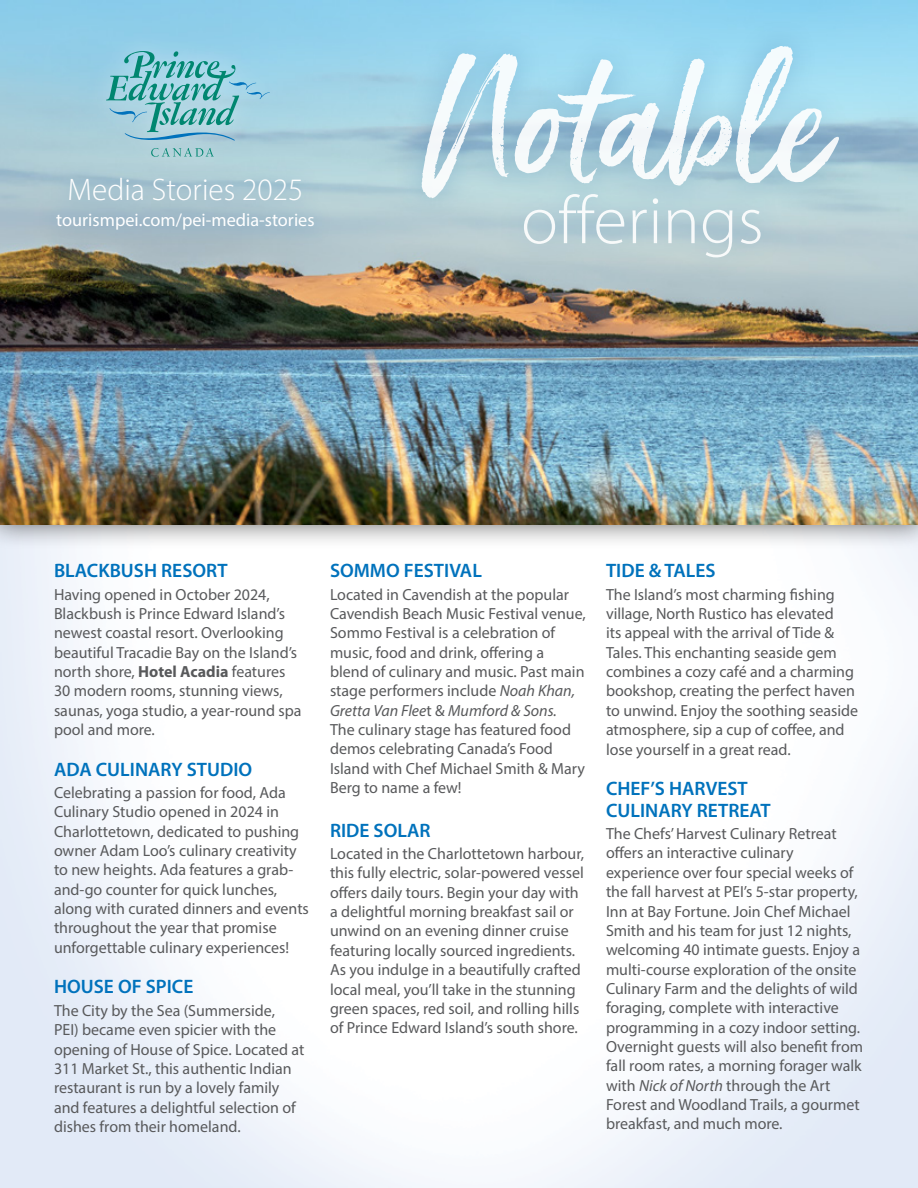
<style>
.page{position:relative;width:918px;height:1188px;background:#fff}
.page>*{position:absolute;margin:0;border:0;box-sizing:border-box;transform-origin:0 0}
.t1{font:160.2px "Ernestand Emily";color:#fff;scale:1.05 1}
.t2{font:68.25px "Myriad Variable Concept";color:#fff}
.t3{font:31.35px "Myriad Variable Concept";color:#fff}
.t4{font:19.5px/21.8px "Myriad Variable Concept";color:#0072bc}
.t5{font:18.3px "Myriad Pro";color:#fff}
.t6{font:16.2px/19.4px "Myriad Pro";color:#58595b}
.s1{font-weight:700}
.s2{font-style:italic}
</style>
<div class="page">
<div style="left:0;top:0;width:918px;height:550px;background:#000;opacity:.55"></div>
<img style="left:0;top:0;width:918px;height:525px">
<div style="left:394px;top:18px;width:471px;height:267px;background:#5d97be;opacity:.55"></div>
<div style="left:37px;top:158px;width:296px;height:90px;background:#5d97be;opacity:.75"></div>
<div style="left:87px;top:29px;width:199px;height:149px;background:#fff;opacity:.55"></div>
<svg style="left:106px;top:51px;width:164px;height:106px;background:#8cc5d0"></svg>
<h3 class="t3" style="left:68px;top:171px;width:237px">Media Stories 2025</h3>
<p class="t5" style="left:56px;top:208px;width:260px">tourismpei.com/pei-media-stories</p>
<h1 class="t1" style="left:429px;top:23px;width:384px">Notable</h1>
<h2 class="t2" style="left:521px;top:180px;width:244px">offerings</h2>
<p class="t4" style="left:54px;top:560px;width:175px">BLACKBUSH RESORT</p>
<p class="t6" style="left:54px;top:584px;width:249px">Having opened in October 2024,<br>Blackbush is Prince Edward Island’s newest coastal resort. Overlooking beautiful Tracadie Bay on the Island’s north shore, <span class="s1">Hotel Acadia</span> features<br>30 modern rooms, stunning views, saunas, yoga studio, a year-round spa pool and more.</p>
<p class="t4" style="left:54px;top:758px;width:200px">ADA CULINARY STUDIO</p>
<p class="t6" style="left:54px;top:783px;width:256px">Celebrating a passion for food, Ada Culinary Studio opened in 2024 in Charlottetown, dedicated to pushing owner Adam Loo’s culinary creativity to new heights. Ada features a grab&shy;and-go counter for quick lunches, along with curated dinners and events throughout the year that promise unforgettable culinary experiences!</p>
<p class="t4" style="left:54px;top:976px;width:141px">HOUSE OF SPICE</p>
<p class="t6" style="left:54px;top:1000px;width:252px">The City by the Sea (Summerside,<br>PEI) became even spicier with the opening of House of Spice. Located at 311 Market St., this authentic Indian restaurant is run by a lovely family and features a delightful selection of dishes from their homeland.</p>
<p class="t4" style="left:330px;top:560px;width:154px">SOMMO FESTIVAL</p>
<p class="t6" style="left:330px;top:584px;width:257px">Located in Cavendish at the popular Cavendish Beach Music Festival venue, Sommo Festival is a celebration of music, food and drink, offering a blend of culinary and music. Past main stage performers include <span class="s2">Noah Khan, Gretta Van Flee</span>t &amp; <span class="s2">Mumford &amp; Sons.<br></span>The culinary stage has featured food demos celebrating Canada’s Food Island with Chef Michael Smith &amp; Mary Berg to name a few!</p>
<p class="t4" style="left:330px;top:819px;width:102px">RIDE SOLAR</p>
<p class="t6" style="left:330px;top:844px;width:256px">Located in the Charlottetown harbour, this fully electric, solar-powered vessel offers daily tours. Begin your day with a delightful morning breakfast sail or unwind on an evening dinner cruise featuring locally sourced ingredients.<br>As you indulge in a beautifully crafted local meal, you’ll take in the stunning green spaces, red soil, and rolling hills of Prince Edward Island’s south shore.</p>
<p class="t4" style="left:606px;top:560px;width:111px">TIDE &amp; TALES</p>
<p class="t6" style="left:606px;top:584px;width:254px">The Island’s most charming fishing village, North Rustico has elevated<br>its appeal with the arrival of Tide &amp; Tales. This enchanting seaside gem combines a cozy café and a charming bookshop, creating the perfect haven to unwind. Enjoy the soothing seaside atmosphere, sip a cup of coffee, and lose yourself in a great read.</p>
<p class="t4" style="left:606px;top:778px;width:166px">CHEF’S HARVEST<br>CULINARY RETREAT</p>
<p class="t6" style="left:606px;top:824px;width:259px">The Chefs’ Harvest Culinary Retreat offers an interactive culinary experience over four special weeks of the fall harvest at PEI’s 5-star property, Inn at Bay Fortune. Join Chef Michael Smith and his team for just 12 nights, welcoming 40 intimate guests. Enjoy a multi-course exploration of the onsite Culinary Farm and the delights of wild foraging, complete with interactive programming in a cozy indoor setting.<br>Overnight guests will also benefit from fall room rates, a morning forager walk with <span class="s2">Nick of North</span> through the Art Forest and Woodland Trails, a gourmet breakfast, and much more.</p>
</div>
